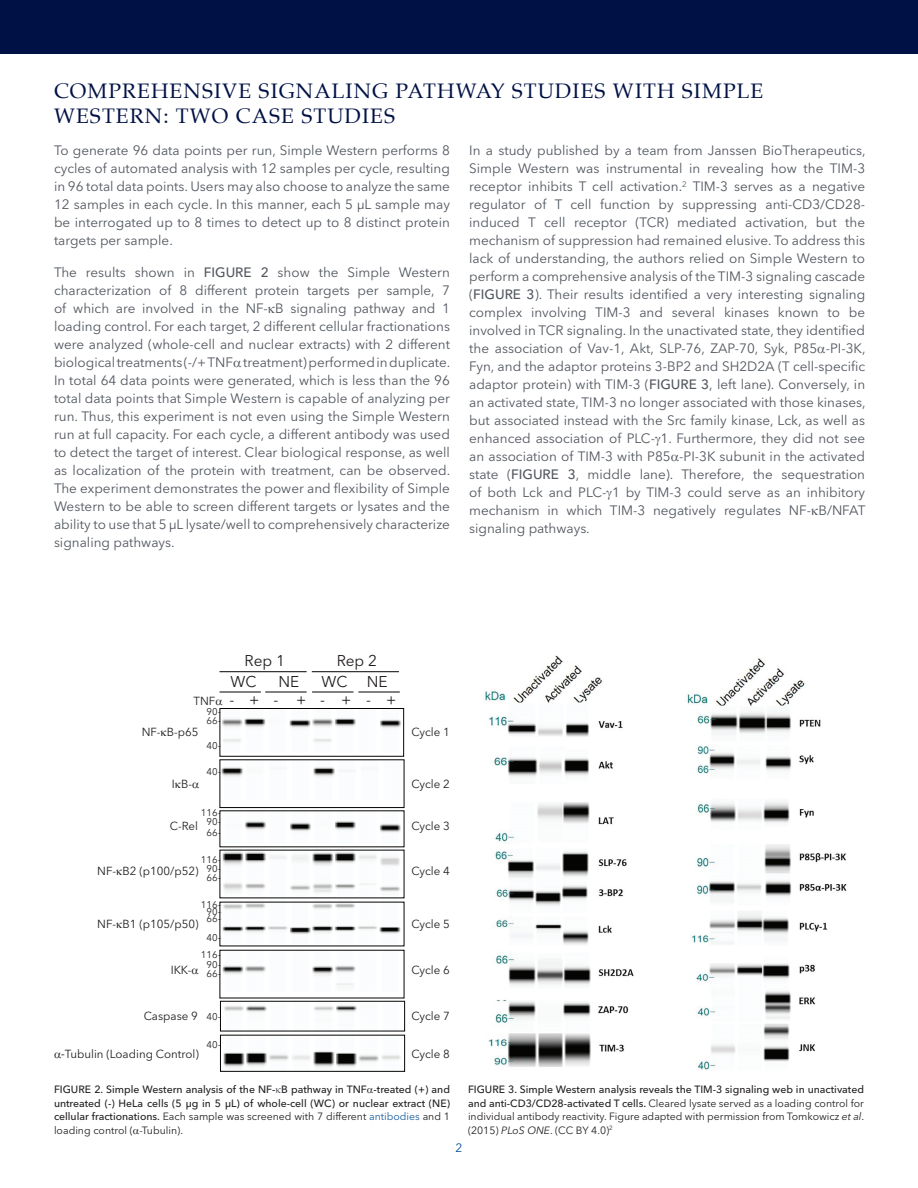
<style>
.page{position:relative;width:918px;height:1188px;background:#fff}
.page>*{position:absolute;margin:0;border:0;box-sizing:border-box;transform-origin:0 0}
.NL_Headline{font:21px/25.2px "Palatino";letter-spacing:.05em;color:#001145}
.t1{font:15.45px/17.1px "Avenir Next LT Pro";color:#231f20}
.NL_Body_Copy{font:13.5px/18px "Avenir Next LT Pro";color:#52575f;text-align:justify}
.t2{font:12px "Avenir Next LT Pro";color:#004c97}
.t3{font:11.7px "Avenir Next LT Pro";color:#231f20}
.NL_Legend{font:10.5px/13.5px "Avenir Next LT Pro";color:#231f20;text-align:justify}
.NL_Legend-2{font:500 10.5px/13.5px "Avenir Next LT Pro";color:#231f20;text-align:justify}
.t4{font:9.75px/9px "Avenir Next LT Pro";color:#231f20}
.s1{font-weight:500}
.s2{font-family:"Myriad Pro"}
.s3{font-weight:400}
.s4{font-weight:400;color:#175d9e}
.s5{font-style:italic}
</style>
<div class="page">
<div style="left:0;top:0;width:918px;height:54px;background:#001145"></div>
<img style="left:222px;top:718px;width:179px;height:24px">
<div style="left:219px;top:708px;width:185px;height:49px;border:1px solid #040503"></div>
<img style="left:221px;top:767px;width:133px;height:10px">
<div style="left:219px;top:759px;width:186px;height:49px;border:1px solid #040503"></div>
<img style="left:245px;top:821px;width:156px;height:12px">
<img style="left:222px;top:849px;width:181px;height:44px">
<img style="left:221px;top:901px;width:182px;height:38px">
<img style="left:222px;top:965px;width:134px;height:20px">
<img style="left:224px;top:1005px;width:133px;height:7px">
<div style="left:220px;top:1001px;width:185px;height:31px;border:1px solid #040503"></div>
<img style="left:223px;top:1051px;width:178px;height:17px">
<div style="left:220px;top:1035px;width:185px;height:37px;border:1px solid #040503"></div>
<hr style="left:220px;top:692px;width:41px;height:1px;background:#040503">
<hr style="left:265px;top:692px;width:42px;height:1px;background:#040503">
<hr style="left:312px;top:692px;width:41px;height:1px;background:#040503">
<hr style="left:358px;top:692px;width:42px;height:1px;background:#040503">
<hr style="left:220px;top:671px;width:87px;height:1px;background:#040503">
<hr style="left:312px;top:671px;width:87px;height:1px;background:#040503">
<img style="left:485px;top:655px;width:362px;height:415px">
<p class="NL_Headline" style="left:54px;top:78px;width:711px">COMPREHENSIVE SIGNALING PATHWAY STUDIES WITH SIMPLE<br>WESTERN: TWO CASE STUDIES</p>
<p class="NL_Body_Copy" style="left:54px;top:142px;width:398px">To generate 96 data points per run, Simple Western performs 8 cycles of automated analysis with 12 samples per cycle, resulting in 96 total data points. Users may also choose to analyze the same 12 samples in each cycle. In this manner, each 5 µL sample may be interrogated up to 8 times to detect up to 8 distinct protein targets per sample.</p>
<p class="NL_Body_Copy" style="left:54px;top:263px;width:398px">The results shown in <span class="s1">FIGURE 2</span> show the Simple Western characterization of 8 different protein targets per sample, 7 of which are involved in the NF- B signaling pathway and 1 loading control. For each target, 2 different cellular fractionations were analyzed (whole-cell and nuclear extracts) with 2 different biological treatments (-/+ TNF treatment) performed in duplicate.<br>In total 64 data points were generated, which is less than the 96 total data points that Simple Western is capable of analyzing per run. Thus, this experiment is not even using the Simple Western run at full capacity. For each cycle, a different antibody was used to detect the target of interest. Clear biological response, as well as localization of the protein with treatment, can be observed.<br>The experiment demonstrates the power and flexibility of Simple Western to be able to screen different targets or lysates and the ability to use that 5 µL lysate/well to comprehensively characterize signaling pathways.</p>
<p class="NL_Body_Copy" style="left:469px;top:142px;width:398px">In a study published by a team from Janssen BioTherapeutics, Simple Western was instrumental in revealing how the TIM-3 receptor inhibits T cell activation.<sup>2</sup> TIM-3 serves as a negative regulator of T cell function by suppressing anti-CD3/CD28- induced T cell receptor (TCR) mediated activation, but the mechanism of suppression had remained elusive. To address this lack of understanding, the authors relied on Simple Western to perform a comprehensive analysis of the TIM-3 signaling cascade (<span class="s1">FIGURE 3</span>). Their results identified a very interesting signaling complex involving TIM-3 and several kinases known to be involved in TCR signaling. In the unactivated state, they identified the association of Vav-1, Akt, SLP-76, ZAP-70, Syk, P85 -PI-3K, Fyn, and the adaptor proteins 3-BP2 and SH2D2A (T cell-specific adaptor protein) with TIM-3 (<span class="s1">FIGURE 3</span>, left lane). Conversely, in an activated state, TIM-3 no longer associated with those kinases, but associated instead with the Src family kinase, Lck, as well as enhanced association of PLC- 1. Furthermore, they did not see an association of TIM-3 with P85 -PI-3K subunit in the activated state (<span class="s1">FIGURE 3</span>, middle lane). Therefore, the sequestration of both Lck and PLC- 1 by TIM-3 could serve as an inhibitory mechanism in which TIM-3 negatively regulates NF- B/NFAT signaling pathways.</p>
<p class="t3" style="left:194px;top:693px;width:23px">TNF</p>
<p class="t3" style="left:142px;top:725px;width:58px">NF- B-p65</p>
<p class="t4" style="left:207px;top:707px;width:16px">90-<br>66-</p>
<p class="t4" style="left:207px;top:741px;width:16px">40-</p>
<p class="t4" style="left:207px;top:768px;width:16px">40-</p>
<p class="t3" style="left:172px;top:777px;width:22px">I B-</p>
<p class="t3" style="left:170px;top:819px;width:30px">C-Rel</p>
<p class="t3" style="left:97px;top:864px;width:103px">NF- B2 (p100/p52)</p>
<p class="t4" style="left:201px;top:808px;width:21px">116-</p>
<p class="t4" style="left:207px;top:817px;width:16px;line-height:10.2px">90-<br>66-</p>
<p class="t4" style="left:201px;top:855px;width:21px">116-</p>
<p class="t4" style="left:207px;top:864px;width:16px">90-<br>66-</p>
<p class="t1" style="left:245px;top:652px;width:42px">Rep 1</p>
<p class="t1" style="left:337px;top:652px;width:42px">Rep 2</p>
<p class="t1" style="left:231px;top:674px;width:28px">WC</p>
<p class="t1" style="left:278px;top:674px;width:22px">NE</p>
<p class="t1" style="left:229px;top:674px;width:168px;text-indent:92px">WC NE -+- +-+-+</p>
<p class="t3" style="left:411px;top:725px;width:40px">Cycle 1</p>
<p class="t3" style="left:411px;top:777px;width:40px">Cycle 2</p>
<p class="t3" style="left:411px;top:819px;width:40px">Cycle 3</p>
<p class="t3" style="left:411px;top:864px;width:40px">Cycle 4</p>
<p class="t4" style="left:201px;top:900px;width:21px">116-</p>
<p class="t4" style="left:207px;top:908px;width:16px;line-height:7.2px">90-<br>66-</p>
<p class="t4" style="left:207px;top:933px;width:16px">40-</p>
<p class="t3" style="left:411px;top:917px;width:40px">Cycle 5</p>
<p class="t3" style="left:411px;top:963px;width:40px">Cycle 6</p>
<p class="t3" style="left:411px;top:1009px;width:40px">Cycle 7</p>
<p class="t3" style="left:411px;top:1047px;width:40px">Cycle 8</p>
<p class="t3" style="left:97px;top:917px;width:103px">NF- B1 (p105/p50)</p>
<p class="t3" style="left:171px;top:963px;width:22px">IKK-</p>
<p class="t3" style="left:144px;top:1009px;width:56px">Caspase 9</p>
<p class="t3" style="left:61px;top:1047px;width:139px"><span class="s2">-</span>Tubulin (Loading Control)</p>
<p class="t4" style="left:201px;top:950px;width:21px">116-</p>
<p class="t4" style="left:207px;top:960px;width:16px;line-height:9.6px">90-<br>66-</p>
<p class="t4" style="left:207px;top:1012px;width:16px">40-</p>
<p class="t4" style="left:207px;top:1040px;width:16px">40-</p>
<p class="NL_Legend-2" style="left:54px;top:1083px;width:398px">FIGURE 2. Simple Western analysis of the NF- B pathway in TNF -treated (+) and untreated (-) HeLa cells (5 µg in 5 µL) of whole-cell (WC) or nuclear extract (NE) cellular fractionations. <span class="s3">Each sample was screened with 7 different</span> <span class="s4">antibodies</span> <span class="s3">and 1 loading control ( -Tubulin).</span></p>
<p class="NL_Legend" style="left:468px;top:1083px;width:398px"><span class="s1">FIGURE 3. Simple Western analysis reveals the TIM-3 signaling web in unactivated and anti-CD3/CD28-activated T cells.</span> Cleared lysate served as a loading control for individual antibody reactivity. Figure adapted with permission from Tomkowicz <span class="s5">et al</span>. (2015) <span class="s5">PLoS ONE</span>. (CC BY 4.0)<sup>2</sup></p>
<p class="t2" style="left:456px;top:1140px;width:8px">2</p>
</div>
